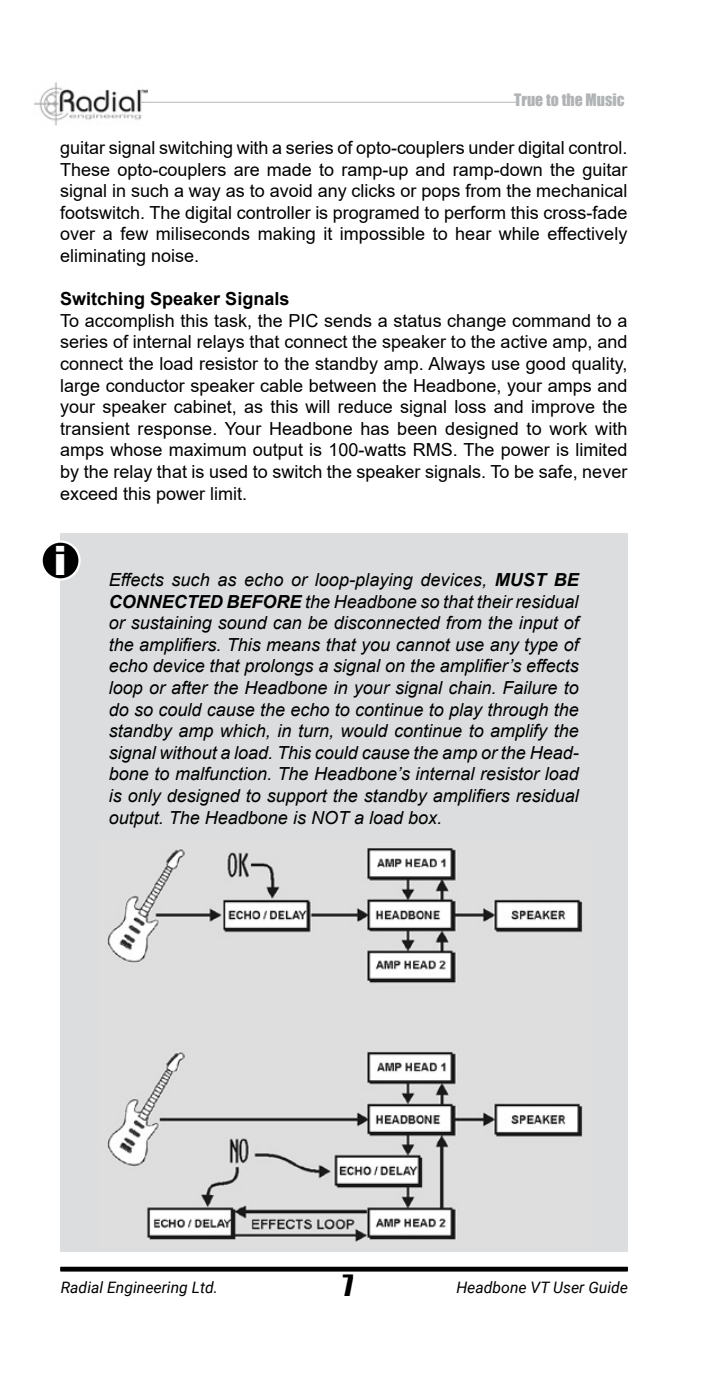
<style>
.page{position:relative;width:709px;height:1377px;background:#fff}
.page>*{position:absolute;margin:0;border:0;box-sizing:border-box;transform-origin:0 0}
.t1{font:900 40.5px "Arial";color:#fff}
.t2{font:27px "Impact";color:#000}
.t3{font:18px/21.6px "Arial";color:#000;text-align:justify}
.t4{font:italic 18px/21.6px "Arial";color:#000;text-align:justify}
.t5{font:700 18px "Arial";color:#000}
.t6{font:italic 15.75px "Roboto";color:#000}
.t7{font:15.75px "Impact";color:#b1b4b6}
.s1{font-weight:700}
</style>
<div class="page">
<div style="left:60px;top:533px;width:567px;height:719px;background:#dcddde"></div>
<img style="left:34px;top:82px;width:114px;height:43px">
<hr style="left:140px;top:102px;width:378px;height:1px;background:#bcbec0">
<hr style="left:60px;top:1267px;width:567px;height:4px;background:#000">
<img style="left:107px;top:848px;width:476px;height:394px">
<div style="left:42px;top:542px;width:38px;height:37px;background:#000;border-radius:50%"></div>
<div style="left:41px;top:540px;width:40px;height:41px;border:2px solid #fff;border-radius:50%"></div>
<p class="t7" style="left:514px;top:88px;width:112px">True to the Music</p>
<p class="t3" style="left:60px;top:137px;width:568px">guitar signal switching with a series of opto-couplers under digital control.<br>These opto-couplers are made to ramp-up and ramp-down the guitar signal in such a way as to avoid any clicks or pops from the mechanical footswitch. The digital controller is programed to perform this cross-fade over a few miliseconds making it impossible to hear while effectively eliminating noise.</p>
<p class="t5" style="left:60px;top:286px;width:231px">Switching Speaker Signals</p>
<p class="t3" style="left:60px;top:310px;width:569px">To accomplish this task, the PIC sends a status change command to a series of internal relays that connect the speaker to the active amp, and connect the load resistor to the standby amp. Always use good quality, large conductor speaker cable between the Headbone, your amps and your speaker cabinet, as this will reduce signal loss and improve the transient response. Your Headbone has been designed to work with amps whose maximum output is 100-watts RMS. The power is limited by the relay that is used to switch the speaker signals. To be safe, never exceed this power limit.</p>
<h1 class="t1" style="left:54px;top:531px;width:15px">i</h1>
<p class="t4" style="left:109px;top:569px;width:471px">Effects such as echo or loop-playing devices, <span class="s1">MUST BE CONNECTED BEFORE</span> the Headbone so that their residual or sustaining sound can be disconnected from the input of the amplifiers. This means that you cannot use any type of echo device that prolongs a signal on the amplifier’s effects loop or after the Headbone in your signal chain. Failure to do so could cause the echo to continue to play through the standby amp which, in turn, would continue to amplify the signal without a load. This could cause the amp or the Head&shy;bone to malfunction. The Headbone’s internal resistor load is only designed to support the standby amplifiers residual output. The Headbone is NOT a load box.</p>
<h2 class="t2" style="left:343px;top:1264px;width:12px">7</h2>
<p class="t6" style="left:61px;top:1276px;width:159px">Radial Engineering Ltd.</p>
<p class="t6" style="left:456px;top:1276px;width:173px">Headbone VT User Guide</p>
</div>
